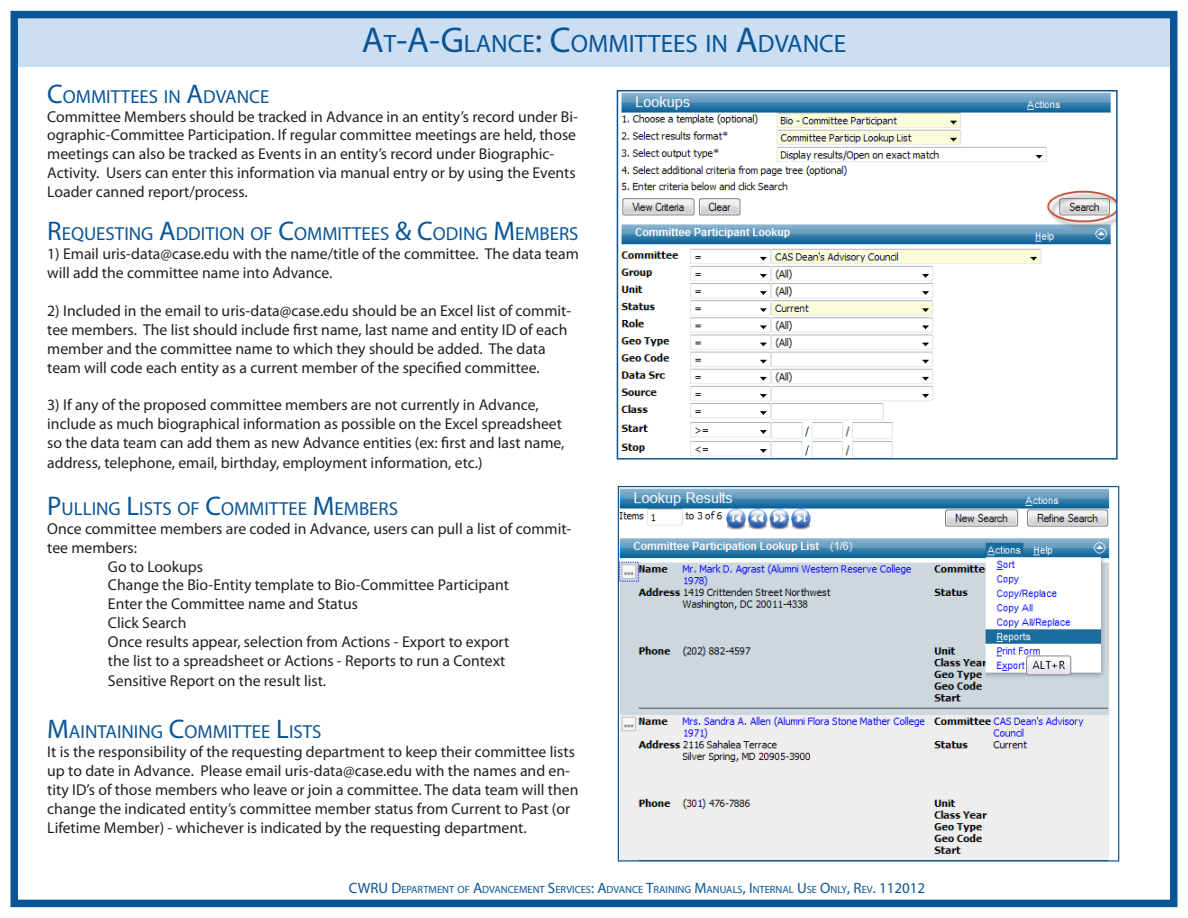
<style>
.page{position:relative;width:1188px;height:918px;background:#fff}
.page>*{position:absolute;margin:0;border:0;box-sizing:border-box;transform-origin:0 0}
.t1{font:25.2px "Myriad Pro";color:#095596}
.t2{font:18.9px "Myriad Pro";color:#095596}
.t3{font:15.75px/18.9px "Myriad Pro";color:#231f20}
.t4{font:10.5px "Myriad Pro";color:#095596}
.s1{font-size:36px}
.s2{font-size:27px}
.s3{font-size:15px}
</style>
<div class="page">
<div style="left:10px;top:11px;width:1168px;height:896px;border:8px solid #095596"></div>
<div style="left:18px;top:18px;width:1152px;height:49px;background:#ccdff2"></div>
<img style="left:620px;top:93px;width:495px;height:364px">
<div style="left:617px;top:90px;width:501px;height:370px;border:2px solid #095596"></div>
<img style="left:620px;top:488px;width:490px;height:372px">
<p class="t1" style="left:362px;top:28px;width:486px"><span class="s1">A</span>T<span class="s1">-A-G</span>LANCE<span class="s1">: C</span>OMMITTEES IN <span class="s1">A</span>DVANCE</p>
<p class="t2" style="left:47px;top:85px;width:224px"><span class="s2">C</span>OMMITTEES IN <span class="s2">A</span>DVANCE</p>
<p class="t3" style="left:47px;top:107px;width:532px">Committee Members should be tracked in Advance in an entity’s record under Bi&shy;ographic-Committee Participation. If regular committee meetings are held, those meetings can also be tracked as Events in an entity’s record under Biographic-Activity. Users can enter this information via manual entry or by using the Events Loader canned report/process.</p>
<p class="t2" style="left:47px;top:222px;width:533px"><span class="s2">R</span>EQUESTING <span class="s2">A</span>DDITION OF <span class="s2">C</span>OMMITTEES <span class="s2">&amp; C</span>ODING <span class="s2">M</span> EMBERS</p>
<p class="t3" style="left:47px;top:244px;width:533px">1) Email uris-data@case.edu with the name/title of the committee. The data team will add the committee name into Advance.</p>
<p class="t3" style="left:47px;top:301px;width:525px">2) Included in the email to uris-data@case.edu should be an Excel list of commit&shy;tee members. The list should include first name, last name and entity ID of each member and the committee name to which they should be added. The data team will code each entity as a current member of the specified committee.</p>
<p class="t3" style="left:47px;top:395px;width:519px">3) If any of the proposed committee members are not currently in Advance, include as much biographical information as possible on the Excel spreadsheet so the data team can add them as new Advance entities (ex: first and last name, address, telephone, email, birthday, employment information, etc.)</p>
<p class="t2" style="left:47px;top:497px;width:352px"><span class="s2">P</span>ULLING <span class="s2">L</span>ISTS OF <span class="s2">C</span>OMMITTEE <span class="s2">M</span> EMBERS</p>
<p class="t3" style="left:47px;top:519px;width:526px">Once committee members are coded in Advance, users can pull a list of commit&shy;tee members:</p>
<p class="t3" style="left:108px;top:557px;width:97px">Go to Lookups</p>
<p class="t3" style="left:108px;top:575px;width:402px">Change the Bio-Entity template to Bio-Committee Participant</p>
<p class="t3" style="left:108px;top:594px;width:251px">Enter the Committee name and Status</p>
<p class="t3" style="left:108px;top:613px;width:80px">Click Search</p>
<p class="t3" style="left:108px;top:632px;width:403px;line-height:19.4px">Once results appear, selection from Actions - Export to export the list to a spreadsheet or Actions - Reports to run a Context<br>Sensitive Report on the result list.</p>
<p class="t2" style="left:47px;top:720px;width:276px"><span class="s2">M</span>AINTAINING <span class="s2">C</span>OMMITTEE <span class="s2">L</span>ISTS</p>
<p class="t3" style="left:47px;top:742px;width:533px">It is the responsibility of the requesting department to keep their committee lists up to date in Advance. Please email uris-data@case.edu with the names and en&shy;tity ID’s of those members who leave or join a committee. The data team will then change the indicated entity’s committee member status from Current to Past (or Lifetime Member) - whichever is indicated by the requesting department.</p>
<p class="t4" style="left:349px;top:883px;width:578px"><span class="s3">CWRU D</span>EPARTMENT OF <span class="s3">A</span>DVANCEMENT <span class="s3">S</span>ERVICES<span class="s3">: A</span>DVANCE <span class="s3">T</span>RAINING <span class="s3">M</span>ANUALS<span class="s3">, I</span> NTERNAL <span class="s3">U</span> SE <span class="s3">O</span>NLY<span class="s3">, R</span>EV<span class="s3">. 112012</span></p>
</div>
